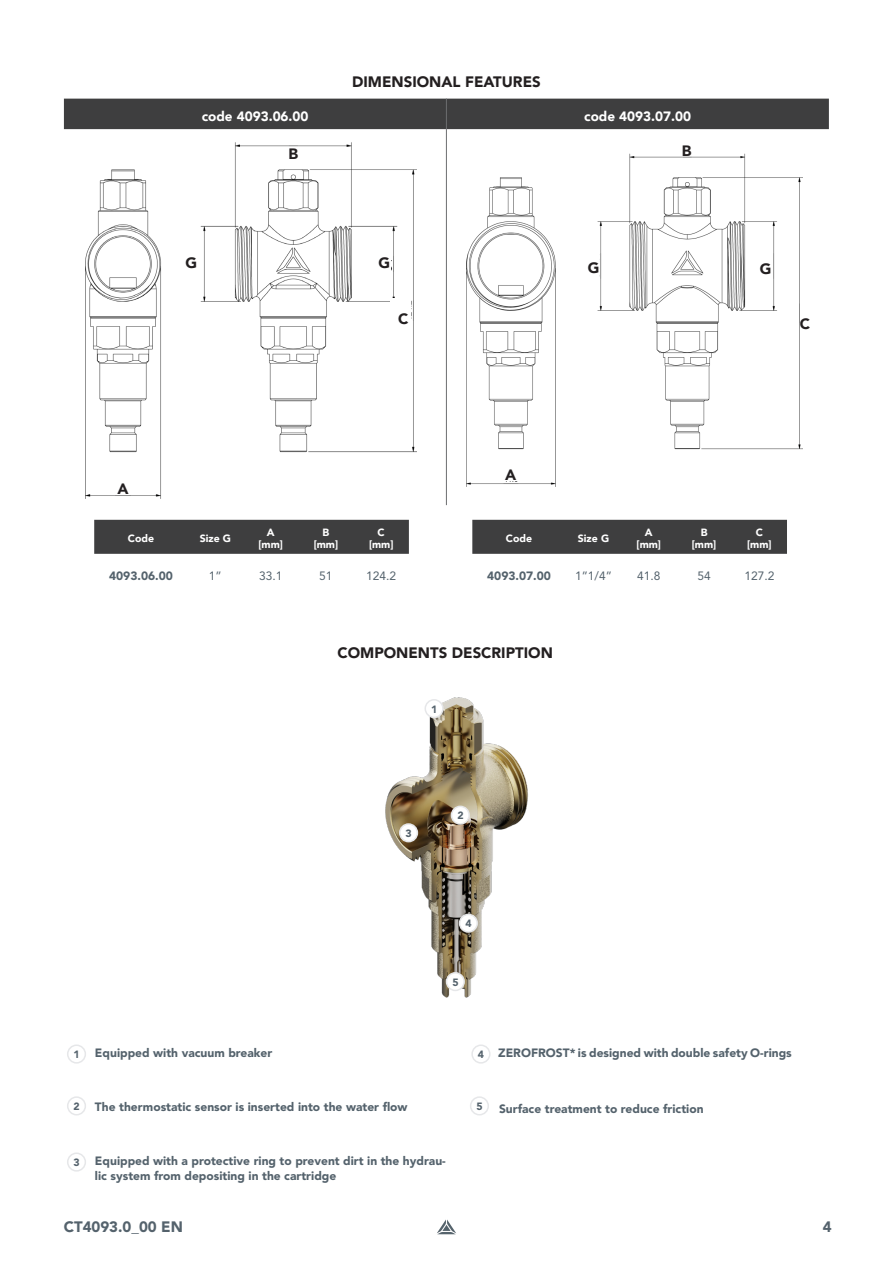
<style>
.page{position:relative;width:893px;height:1263px;background:#fff}
.page>*{position:absolute;margin:0;border:0;box-sizing:border-box;transform-origin:0 0}
.t1{font:900 15px "Avenir LT Pro";color:#231f20}
.t2{font:900 15px "Avenir LT Pro";color:#54626c}
.t3{font:900 15px "Avenir";color:#231f20}
.t4{font:900 13.5px "Avenir";color:#fff}
.t5{font:900 12px/14.4px "Avenir LT Pro";color:#54626c}
.t6{font:12px "Avenir LT Pro";color:#54626c}
.t7{font:900 10.5px "Avenir";color:#fff}
.t8{font:900 10.5px "Avenir LT Pro";color:#54626c}
</style>
<div class="page">
<svg style="left:437px;top:1219px;width:19px;height:15px"></svg>
<img style="left:385px;top:697px;width:143px;height:301px">
<div style="left:67px;top:1044px;width:19px;height:19px;border:2px solid #e6e7e9;border-radius:50%"></div>
<div style="left:67px;top:1096px;width:19px;height:19px;border:2px solid #e6e7e9;border-radius:50%"></div>
<div style="left:67px;top:1152px;width:19px;height:19px;border:2px solid #e6e7e9;border-radius:50%"></div>
<div style="left:471px;top:1044px;width:19px;height:19px;border:2px solid #e6e7e9;border-radius:50%"></div>
<div style="left:470px;top:1096px;width:19px;height:19px;border:2px solid #e6e7e9;border-radius:50%"></div>
<div style="left:64px;top:99px;width:765px;height:30px;background:#3e3e3f"></div>
<hr style="left:446px;top:99px;width:1px;height:30px;background:#6c6d70">
<hr style="left:446px;top:129px;width:1px;height:376px;background:#6c6d70">
<img style="left:85px;top:142px;width:331px;height:357px">
<img style="left:466px;top:153px;width:336px;height:333px">
<div style="left:425px;top:700px;width:18px;height:17px;background:#fff;border-radius:50%"></div>
<div style="left:424px;top:699px;width:20px;height:19px;border:2px solid #e6e7e9;border-radius:50%"></div>
<div style="left:451px;top:806px;width:18px;height:18px;background:#fff;border-radius:50%"></div>
<div style="left:451px;top:806px;width:19px;height:19px;border:2px solid #e6e7e9;border-radius:50%"></div>
<div style="left:400px;top:824px;width:17px;height:18px;background:#fff;border-radius:50%"></div>
<div style="left:399px;top:823px;width:19px;height:19px;border:2px solid #e6e7e9;border-radius:50%"></div>
<div style="left:460px;top:914px;width:17px;height:18px;background:#fff;border-radius:50%"></div>
<div style="left:459px;top:914px;width:19px;height:19px;border:2px solid #e6e7e9;border-radius:50%"></div>
<div style="left:446px;top:973px;width:18px;height:17px;background:#fff;border-radius:50%"></div>
<div style="left:446px;top:972px;width:19px;height:19px;border:2px solid #e6e7e9;border-radius:50%"></div>
<div style="left:94px;top:520px;width:315px;height:34px;background:#3e3e3f"></div>
<div style="left:472px;top:520px;width:315px;height:34px;background:#3e3e3f"></div>
<div style="left:126px;top:460px;width:29px;height:13px;background:#fff"></div>
<div style="left:131px;top:476px;width:19px;height:12px;background:#fff"></div>
<div style="left:360px;top:283px;width:20px;height:11px;background:#fff"></div>
<div style="left:285px;top:148px;width:19px;height:11px;background:#fff"></div>
<div style="left:372px;top:258px;width:12px;height:19px;background:#fff"></div>
<div style="left:391px;top:298px;width:11px;height:20px;background:#fff"></div>
<div style="left:588px;top:249px;width:11px;height:30px;background:#fff"></div>
<div style="left:761px;top:252px;width:11px;height:29px;background:#fff"></div>
<div style="left:786px;top:296px;width:11px;height:30px;background:#fff"></div>
<div style="left:502px;top:470px;width:19px;height:11px;background:#fff"></div>
<div style="left:677px;top:145px;width:19px;height:11px;background:#fff"></div>
<div style="left:109px;top:482px;width:27px;height:11px;background:#fff"></div>
<div style="left:402px;top:294px;width:9px;height:31px;background:#fff"></div>
<div style="left:380px;top:253px;width:11px;height:24px;background:#fff"></div>
<div style="left:285px;top:133px;width:19px;height:11px;background:#fff"></div>
<div style="left:189px;top:253px;width:14px;height:25px;background:#fff"></div>
<p class="t1" style="left:352px;top:73px;width:190px">DIMENSIONAL FEATURES</p>
<p class="t4" style="left:202px;top:104px;width:108px">code 4093.06.00</p>
<p class="t4" style="left:584px;top:104px;width:108px">code 4093.07.00</p>
<p class="t3" style="left:289px;top:141px;width:11px">B</p>
<p class="t3" style="left:682px;top:138px;width:11px">B</p>
<p class="t3" style="left:186px;top:250px;width:13px">G</p>
<p class="t3" style="left:378px;top:250px;width:13px">G</p>
<p class="t3" style="left:398px;top:306px;width:12px">C</p>
<p class="t3" style="left:588px;top:254px;width:13px">G</p>
<p class="t3" style="left:760px;top:256px;width:13px">G</p>
<p class="t3" style="left:800px;top:311px;width:12px">C</p>
<p class="t3" style="left:505px;top:462px;width:13px">A</p>
<p class="t3" style="left:118px;top:475px;width:13px">A</p>
<p class="t7" style="left:128px;top:529px;width:28px">Code</p>
<p class="t7" style="left:200px;top:529px;width:33px">Size G</p>
<p class="t7" style="left:267px;top:523px;width:9px">A</p>
<p class="t7" style="left:258px;top:536px;width:26px">[mm]</p>
<p class="t7" style="left:323px;top:523px;width:8px">B</p>
<p class="t7" style="left:314px;top:536px;width:26px">[mm]</p>
<p class="t7" style="left:378px;top:523px;width:9px">C</p>
<p class="t7" style="left:369px;top:536px;width:26px">[mm]</p>
<p class="t7" style="left:506px;top:529px;width:28px">Code</p>
<p class="t7" style="left:578px;top:529px;width:33px">Size G</p>
<p class="t7" style="left:645px;top:523px;width:9px">A</p>
<p class="t7" style="left:637px;top:536px;width:26px">[mm]</p>
<p class="t7" style="left:701px;top:523px;width:8px">B</p>
<p class="t7" style="left:692px;top:536px;width:26px">[mm]</p>
<p class="t7" style="left:756px;top:523px;width:9px">C</p>
<p class="t7" style="left:747px;top:536px;width:26px">[mm]</p>
<p class="t5" style="left:109px;top:568px;width:65px">4093.06.00</p>
<p class="t6" style="left:209px;top:568px;width:14px">1”</p>
<p class="t6" style="left:259px;top:568px;width:25px">33.1</p>
<p class="t6" style="left:319px;top:568px;width:15px">51</p>
<p class="t6" style="left:366px;top:568px;width:32px">124.2</p>
<p class="t5" style="left:487px;top:568px;width:65px">4093.07.00</p>
<p class="t6" style="left:575px;top:568px;width:38px">1”1/4”</p>
<p class="t6" style="left:637px;top:568px;width:25px">41.8</p>
<p class="t6" style="left:697px;top:568px;width:15px">54</p>
<p class="t6" style="left:744px;top:568px;width:32px">127.2</p>
<p class="t1" style="left:337px;top:643px;width:217px">COMPONENTS DESCRIPTION</p>
<p class="t8" style="left:431px;top:702px;width:8px">1</p>
<p class="t8" style="left:406px;top:827px;width:8px">3</p>
<p class="t8" style="left:457px;top:809px;width:8px">2</p>
<p class="t8" style="left:465px;top:917px;width:8px">4</p>
<p class="t8" style="left:452px;top:975px;width:8px">5</p>
<p class="t8" style="left:74px;top:1048px;width:8px">1</p>
<p class="t5" style="left:95px;top:1045px;width:179px">Equipped with vacuum breaker</p>
<p class="t8" style="left:74px;top:1100px;width:8px">2</p>
<p class="t5" style="left:95px;top:1099px;width:314px">The thermostatic sensor is inserted into the water flow</p>
<p class="t8" style="left:74px;top:1156px;width:8px">3</p>
<p class="t5" style="left:95px;top:1154px;width:352px">Equipped with a protective ring to prevent dirt in the hydrau&shy;lic system from depositing in the cartridge</p>
<p class="t2" style="left:64px;top:1218px;width:121px">CT4093.0_00 EN</p>
<p class="t8" style="left:478px;top:1048px;width:8px">4</p>
<p class="t5" style="left:498px;top:1045px;width:295px">ZEROFROST* is designed with double safety O-rings</p>
<p class="t8" style="left:476px;top:1100px;width:8px">5</p>
<p class="t5" style="left:499px;top:1101px;width:206px">Surface treatment to reduce friction</p>
<p class="t2" style="left:823px;top:1218px;width:10px">4</p>
</div>
